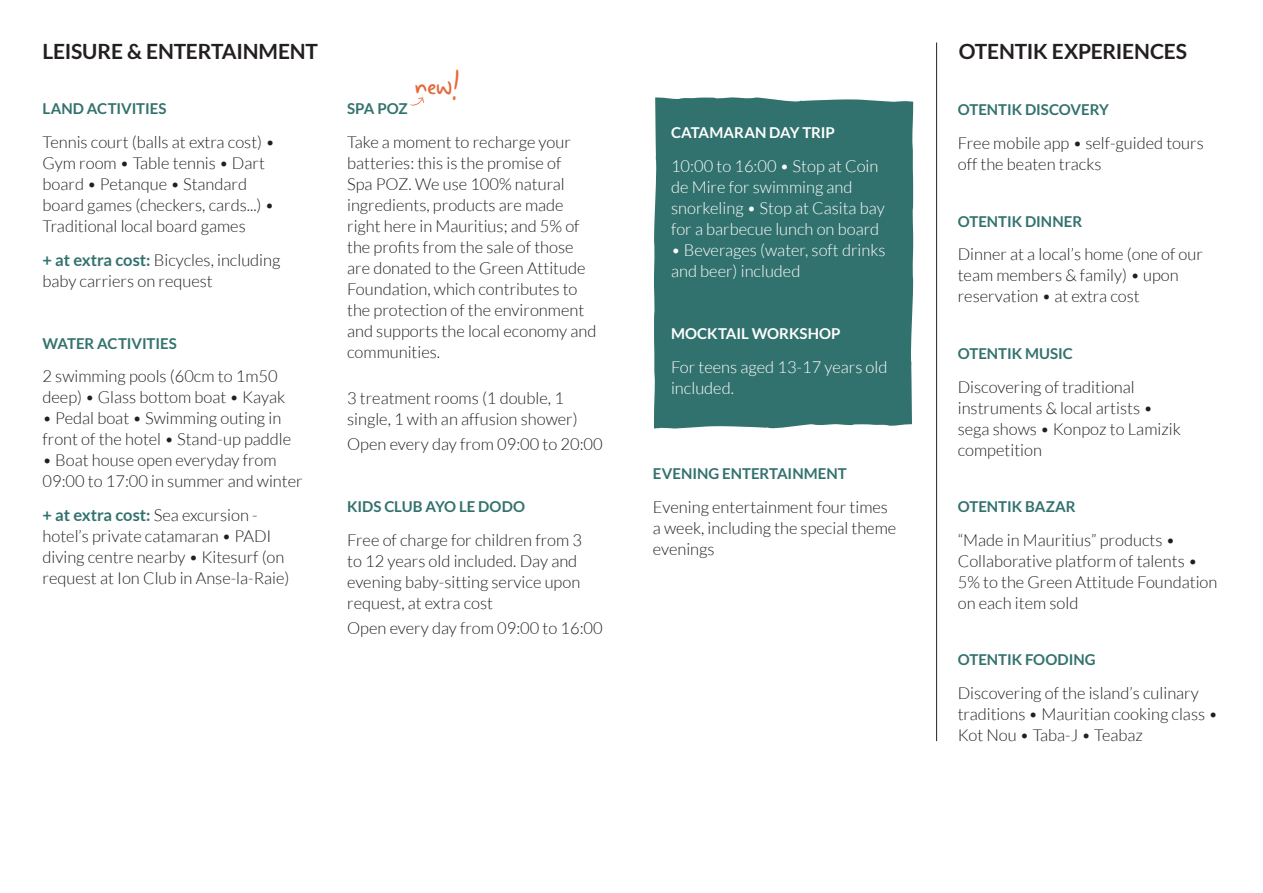
<style>
.page{position:relative;width:1263px;height:893px;background:#fff}
.page>*{position:absolute;margin:0;border:0;box-sizing:border-box;transform-origin:0 0}
.t1{font:36.75px "tilalinn";color:#e36a3b}
.t2{font:700 21px "Lato";letter-spacing:-.01em;color:#231f20}
.t3{font:300 16.5px/21px "Lato";color:#231f20}
.t4{font:300 16.5px/21px "Lato";color:#fff}
.t5{font:700 15px "Lato";color:#32726e}
.t6{font:700 15px "Lato";color:#fff}
.s1{font-weight:700;color:#32726e}
</style>
<div class="page">
<div style="left:654px;top:97px;width:259px;height:332px;background:#32726e"></div>
<svg style="left:410px;top:97px;width:14px;height:9px"></svg>
<hr style="left:936px;top:43px;width:1px;height:698px;background:#231f20">
<p class="t2" style="left:43px;top:40px;width:277px">LEISURE &amp; ENTERTAINMENT</p>
<p class="t5" style="left:43px;top:100px;width:126px">LAND ACTIVITIES</p>
<p class="t3" style="left:43px;top:131px;width:234px">Tennis court (balls at extra cost) •<br>Gym room • Table tennis • Dart board • Petanque • Standard board games (checkers, cards...) •<br>Traditional local board games</p>
<p class="t3" style="left:43px;top:249px;width:239px"><span class="s1">+ at extra cost:</span> Bicycles, including baby carriers on request</p>
<p class="t5" style="left:43px;top:334px;width:136px">WATER ACTIVITIES</p>
<p class="t3" style="left:43px;top:366px;width:244px">2 swimming pools (60cm to 1m50 deep) • Glass bottom boat • Kayak</p>
<p class="t3" style="left:43px;top:408px;width:250px">• Pedal boat • Swimming outing in front of the hotel • Stand-up paddle</p>
<p class="t3" style="left:43px;top:450px;width:262px">• Boat house open everyday from<br>09:00 to 17:00 in summer and winter</p>
<p class="t3" style="left:43px;top:505px;width:248px"><span class="s1">+ at extra cost:</span> Sea excursion - hotel’s private catamaran • PADI diving centre nearby • Kitesurf (on request at Ion Club in Anse-la-Raie)</p>
<h1 class="t1" style="left:414px;top:62px;width:48px">new!</h1>
<p class="t5" style="left:347px;top:100px;width:62px">SPA POZ</p>
<p class="t3" style="left:347px;top:131px;width:251px">Take a moment to recharge your batteries: this is the promise of<br>Spa POZ. We use 100% natural ingredients, products are made right here in Mauritius; and 5% of the profits from the sale of those are donated to the Green Attitude<br>Foundation, which contributes to the protection of the environment and supports the local economy and communities.</p>
<p class="t3" style="left:347px;top:388px;width:232px">3 treatment rooms (1 double, 1 single, 1 with an affusion shower)</p>
<p class="t3" style="left:347px;top:434px;width:257px">Open every day from 09:00 to 20:00</p>
<p class="t5" style="left:347px;top:498px;width:179px">KIDS CLUB AYO LE DODO</p>
<p class="t3" style="left:347px;top:530px;width:236px">Free of charge for children from 3 to 12 years old included. Day and evening baby-sitting service upon request, at extra cost</p>
<p class="t3" style="left:347px;top:618px;width:257px">Open every day from 09:00 to 16:00</p>
<p class="t6" style="left:671px;top:124px;width:165px">CATAMARAN DAY TRIP</p>
<p class="t4" style="left:671px;top:156px;width:215px">10:00 to 16:00 • Stop at Coin de Mire for swimming and snorkeling • Stop at Casita bay for a barbecue lunch on board</p>
<p class="t4" style="left:671px;top:240px;width:216px">• Beverages (water, soft drinks and beer) included</p>
<p class="t6" style="left:671px;top:325px;width:171px">MOCKTAIL WORKSHOP</p>
<p class="t4" style="left:671px;top:357px;width:218px">For teens aged 13-17 years old included.</p>
<p class="t5" style="left:653px;top:465px;width:195px">EVENING ENTERTAINMENT</p>
<p class="t3" style="left:653px;top:496px;width:245px">Evening entertainment four times a week, including the special theme evenings</p>
<p class="t2" style="left:959px;top:40px;width:230px">OTENTIK EXPERIENCES</p>
<p class="t5" style="left:958px;top:101px;width:153px">OTENTIK DISCOVERY</p>
<p class="t3" style="left:958px;top:133px;width:248px">Free mobile app • self-guided tours off the beaten tracks</p>
<p class="t5" style="left:958px;top:212px;width:126px">OTENTIK DINNER</p>
<p class="t3" style="left:958px;top:244px;width:247px">Dinner at a local’s home (one of our team members &amp; family) • upon reservation • at extra cost</p>
<p class="t5" style="left:958px;top:345px;width:117px">OTENTIK MUSIC</p>
<p class="t3" style="left:958px;top:376px;width:225px">Discovering of traditional instruments &amp; local artists • sega shows • Konpoz to Lamizik competition</p>
<p class="t5" style="left:958px;top:498px;width:120px">OTENTIK BAZAR</p>
<p class="t3" style="left:958px;top:529px;width:261px">“Made in Mauritius” products •<br>Collaborative platform of talents •<br>5% to the Green Attitude Foundation on each item sold</p>
<p class="t5" style="left:958px;top:651px;width:139px">OTENTIK FOODING</p>
<p class="t3" style="left:958px;top:683px;width:262px">Discovering of the island’s culinary traditions • Mauritian cooking class •<br>Kot Nou • Taba-J • Teabaz</p>
</div>
